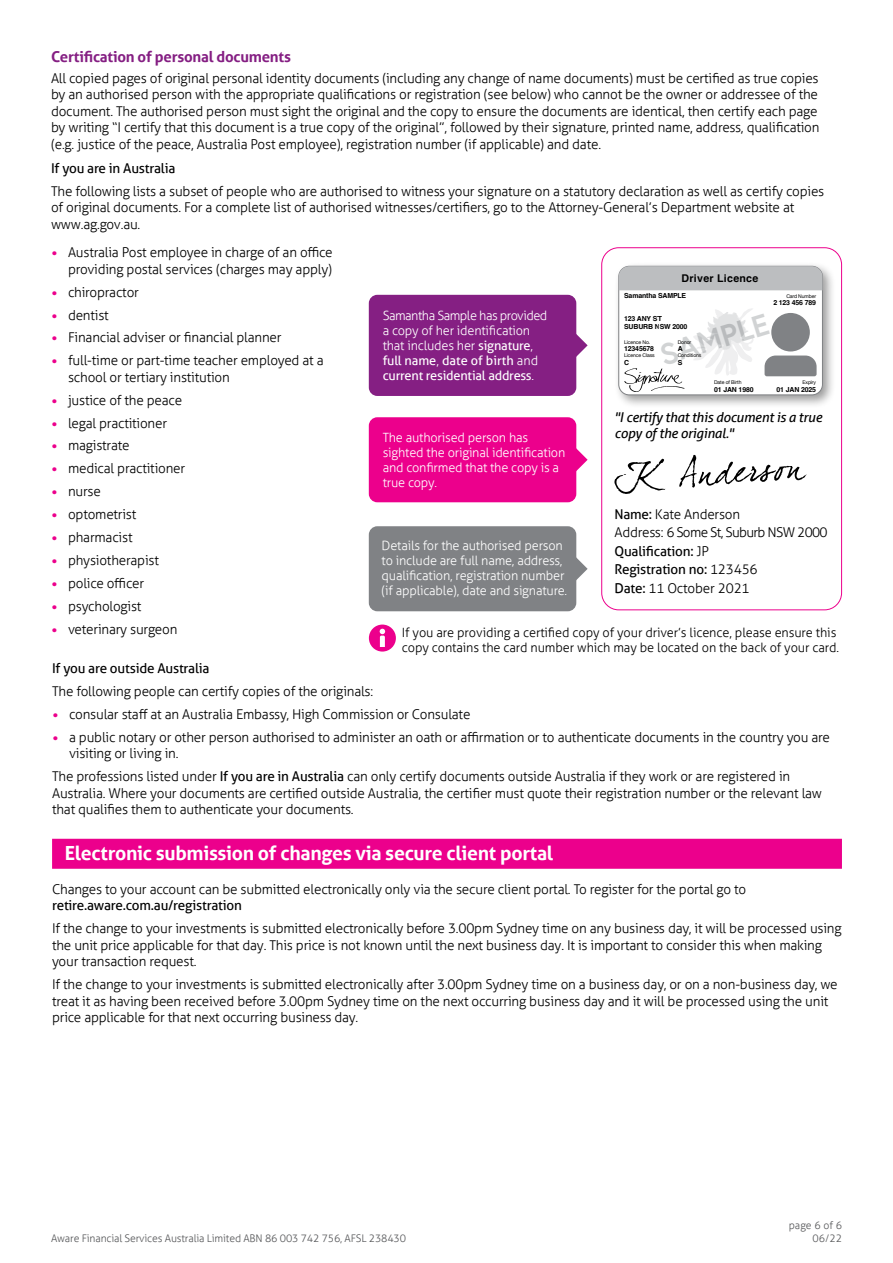
<style>
.page{position:relative;width:893px;height:1263px;background:#fff}
.page>*{position:absolute;margin:0;border:0;box-sizing:border-box;transform-origin:0 0}
.t1{font:700 30px "Europa";color:#d1d3d4}
.t2{font:700 19.5px "Aller";letter-spacing:-.015em;color:#fff}
.t3{font:700 15px "Aller";letter-spacing:-.015em;color:#851f83}
.t4{font:300 13.5px/16.5px "Aller";letter-spacing:-.015em;color:#000}
.t5{font:13.5px "Aller";letter-spacing:-.015em;color:#000}
.t6{font:italic 13.5px/16.5px "Aller";letter-spacing:-.015em;color:#000}
.t7{font:300 12.75px/15px "Aller";letter-spacing:-.015em;color:#fff}
.t8{font:300 12.75px/15.3px "Aller";letter-spacing:-.01em;color:#000}
.t9{font:700 10.65px "Helvetica";letter-spacing:.025em;color:#000}
.t10{font:300 10.5px/12.8px "Aller";letter-spacing:-.015em;color:#58595b;text-align:right}
.t11{font:700 6.9px/7.8px "Helvetica";letter-spacing:-.02em;color:#000}
.t12{font:5.1px "Helvetica Neue";letter-spacing:-.02em;color:#000}
.s1{font-size:18px;color:#ec008c}
.s2{font-weight:400}
</style>
<div class="page">
<div style="left:52px;top:839px;width:790px;height:30px;background:#ec008c"></div>
<div style="left:369px;top:526px;width:207px;height:85px;background:#808285;border-radius:9px"></div>
<svg style="left:576px;top:557px;width:12px;height:24px"></svg>
<div style="left:369px;top:417px;width:207px;height:85px;background:#ec008c;border-radius:9px"></div>
<svg style="left:576px;top:448px;width:12px;height:24px"></svg>
<div style="left:369px;top:295px;width:207px;height:101px;background:#851f83;border-radius:9px"></div>
<svg style="left:576px;top:333px;width:12px;height:24px"></svg>
<div style="left:601px;top:247px;width:241px;height:363px;border:1px solid #ec008c;border-radius:17px"></div>
<svg style="left:614px;top:455px;width:193px;height:39px"></svg>
<div style="left:613px;top:261px;width:223px;height:147px;background:#000;opacity:.4"></div>
<div style="left:619px;top:266px;width:203px;height:129px;background:#fff;border-radius:10px"></div>
<div style="left:619px;top:266px;width:203px;height:129px;border:1px solid #808285;border-radius:10px"></div>
<svg style="left:693px;top:308px;width:60px;height:67px"></svg>
<div style="left:619px;top:266px;width:203px;height:24px;background:#bcbec0"></div>
<img style="left:621px;top:368px;width:66px;height:27px">
<svg style="left:765px;top:313px;width:52px;height:63px"></svg>
<div style="left:369px;top:624px;width:27px;height:27px;background:#ec008c;border-radius:50%"></div>
<svg style="left:380px;top:629px;width:5px;height:18px"></svg>
<p class="t3" style="left:51px;top:47px;width:241px">Certification of personal documents</p>
<p class="t4" style="left:51px;top:70px;width:770px">All copied pages of original personal identity documents (including any change of name documents) must be certified as true copies by an authorised person with the appropriate qualifications or registration (see below) who cannot be the owner or addressee of the document. The authorised person must sight the original and the copy to ensure the documents are identical, then certify each page by writing “I certify that this document is a true copy of the original”, followed by their signature, printed name, address, qualification (e.g. justice of the peace, Australia Post employee), registration number (if applicable) and date.</p>
<p class="t5" style="left:51px;top:160px;width:126px">If you are in Australia</p>
<p class="t4" style="left:51px;top:183px;width:775px">The following lists a subset of people who are authorised to witness your signature on a statutory declaration as well as certify copies of original documents. For a complete list of authorised witnesses/certifiers, go to the Attorney-General’s Department website at www.ag.gov.au.</p>
<p class="t4" style="left:51px;top:244px;width:283px;text-align:right"><span class="s1">•</span> Australia Post employee in charge of an office providing postal services (charges may apply)</p>
<p class="t4" style="left:51px;top:284px;width:89px"><span class="s1">•</span> chiropractor</p>
<p class="t4" style="left:51px;top:307px;width:59px"><span class="s1">•</span> dentist</p>
<p class="t4" style="left:51px;top:329px;width:232px"><span class="s1">•</span> Financial adviser or financial planner</p>
<p class="t4" style="left:68px;top:352px;width:257px;text-indent:-17px"><span class="s1">•</span> full-time or part-time teacher employed at a school or tertiary institution</p>
<p class="t4" style="left:51px;top:392px;width:133px"><span class="s1">•</span> justice of the peace</p>
<p class="t4" style="left:51px;top:415px;width:118px"><span class="s1">•</span> legal practitioner</p>
<p class="t4" style="left:51px;top:437px;width:80px"><span class="s1">•</span> magistrate</p>
<p class="t4" style="left:51px;top:460px;width:136px"><span class="s1">•</span> medical practitioner</p>
<p class="t4" style="left:51px;top:483px;width:51px"><span class="s1">•</span> nurse</p>
<p class="t4" style="left:51px;top:506px;width:87px"><span class="s1">•</span> optometrist</p>
<p class="t4" style="left:51px;top:529px;width:83px"><span class="s1">•</span> pharmacist</p>
<p class="t4" style="left:51px;top:552px;width:109px"><span class="s1">•</span> physiotherapist</p>
<p class="t4" style="left:51px;top:575px;width:95px"><span class="s1">•</span> police officer</p>
<p class="t4" style="left:51px;top:598px;width:92px"><span class="s1">•</span> psychologist</p>
<p class="t4" style="left:51px;top:620px;width:128px"><span class="s1">•</span> veterinary surgeon</p>
<p class="t5" style="left:52px;top:660px;width:159px">If you are outside Australia</p>
<p class="t4" style="left:52px;top:683px;width:323px">The following people can certify copies of the originals:</p>
<p class="t4" style="left:52px;top:706px;width:420px"><span class="s1">•</span> consular staff at an Australia Embassy, High Commission or Consulate</p>
<p class="t4" style="left:69px;top:729px;width:762px;text-indent:-17px"><span class="s1">•</span> a public notary or other person authorised to administer an oath or affirmation or to authenticate documents in the country you are visiting or living in.</p>
<p class="t4" style="left:52px;top:768px;width:771px">The professions listed under <span class="s2">If you are in Australia</span> can only certify documents outside Australia if they work or are registered in<br>Australia. Where your documents are certified outside Australia, the certifier must quote their registration number or the relevant law that qualifies them to authenticate your documents.</p>
<h2 class="t2" style="left:65px;top:841px;width:490px">Electronic submission of changes via secure client portal</h2>
<p class="t4" style="left:52px;top:881px;width:696px">Changes to your account can be submitted electronically only via the secure client portal. To register for the portal go to</p>
<p class="t5" style="left:52px;top:897px;width:191px">retire.aware.com.au/registration</p>
<p class="t4" style="left:52px;top:920px;width:791px">If the change to your investments is submitted electronically before 3.00pm Sydney time on any business day, it will be processed using the unit price applicable for that day. This price is not known until the next business day. It is important to consider this when making your transaction request.</p>
<p class="t4" style="left:52px;top:976px;width:787px">If the change to your investments is submitted electronically after 3.00pm Sydney time on a business day, or on a non-business day, we treat it as having been received before 3.00pm Sydney time on the next occurring business day and it will be processed using the unit price applicable for that next occurring business day.</p>
<p class="t9" style="left:682px;top:272px;width:78px">Driver Licence</p>
<p class="t11" style="left:624px;top:292px;width:64px">Samantha SAMPLE</p>
<p class="t11" style="left:624px;top:315px;width:65px">123 ANY ST<br>SUBURB NSW 2000</p>
<p class="t12" style="left:624px;top:338px;width:28px">Licence No.</p>
<p class="t11" style="left:624px;top:345px;width:31px">12345678</p>
<p class="t12" style="left:786px;top:292px;width:31px">Card Number</p>
<p class="t11" style="left:773px;top:299px;width:44px">2 123 456 789</p>
<p class="t7" style="left:383px;top:308px;width:166px">Samantha Sample has provided a copy of her identification that includes her <span class="s2">signature</span>, <span class="s2">full name</span>, <span class="s2">date of birth</span> and <span class="s2">current residential address</span>.</p>
<h1 class="t1" style="left:655px;top:336px;width:114px;rotate:-17deg">SAMPLE</h1>
<p class="t12" style="left:678px;top:338px;width:15px">Donor</p>
<p class="t11" style="left:678px;top:345px;width:7px">A</p>
<p class="t12" style="left:624px;top:352px;width:32px">Licence Class</p>
<p class="t11" style="left:624px;top:359px;width:7px">C</p>
<p class="t12" style="left:678px;top:352px;width:25px">Conditions</p>
<p class="t11" style="left:678px;top:359px;width:6px">S</p>
<p class="t12" style="left:714px;top:379px;width:29px">Date of Birth</p>
<p class="t11" style="left:714px;top:386px;width:41px">01 JAN 1980</p>
<p class="t12" style="left:802px;top:379px;width:15px">Expiry</p>
<p class="t11" style="left:776px;top:386px;width:41px">01 JAN 2025</p>
<p class="t6" style="left:614px;top:409px;width:209px">"I certify that this document is a true copy of the original."</p>
<p class="t7" style="left:383px;top:430px;width:184px">The authorised person has sighted the original identification and confirmed that the copy is a true copy.</p>
<p class="t4" style="left:614px;top:504px;width:215px;line-height:18.6px"><span class="s2">Name:</span> Kate Anderson<br>Address: 6 Some St, Suburb NSW 2000<br><span class="s2">Qualification:</span> JP<br><span class="s2">Registration no:</span> 123456<br><span class="s2">Date:</span> 11 October 2021</p>
<p class="t7" style="left:382px;top:538px;width:187px">Details for the authorised person to include are full name, address, qualification, registration number (if applicable), date and signature.</p>
<p class="t8" style="left:402px;top:624px;width:439px">If you are providing a certified copy of your driver’s licence, please ensure this copy contains the card number which may be located on the back of your card.</p>
<p class="t10" style="left:51px;top:1231px;width:356px">Aware Financial Services Australia Limited ABN 86 003 742 756, AFSL 238430</p>
<p class="t10" style="left:789px;top:1219px;width:55px">page 6 of 6<br>06/22</p>
</div>
